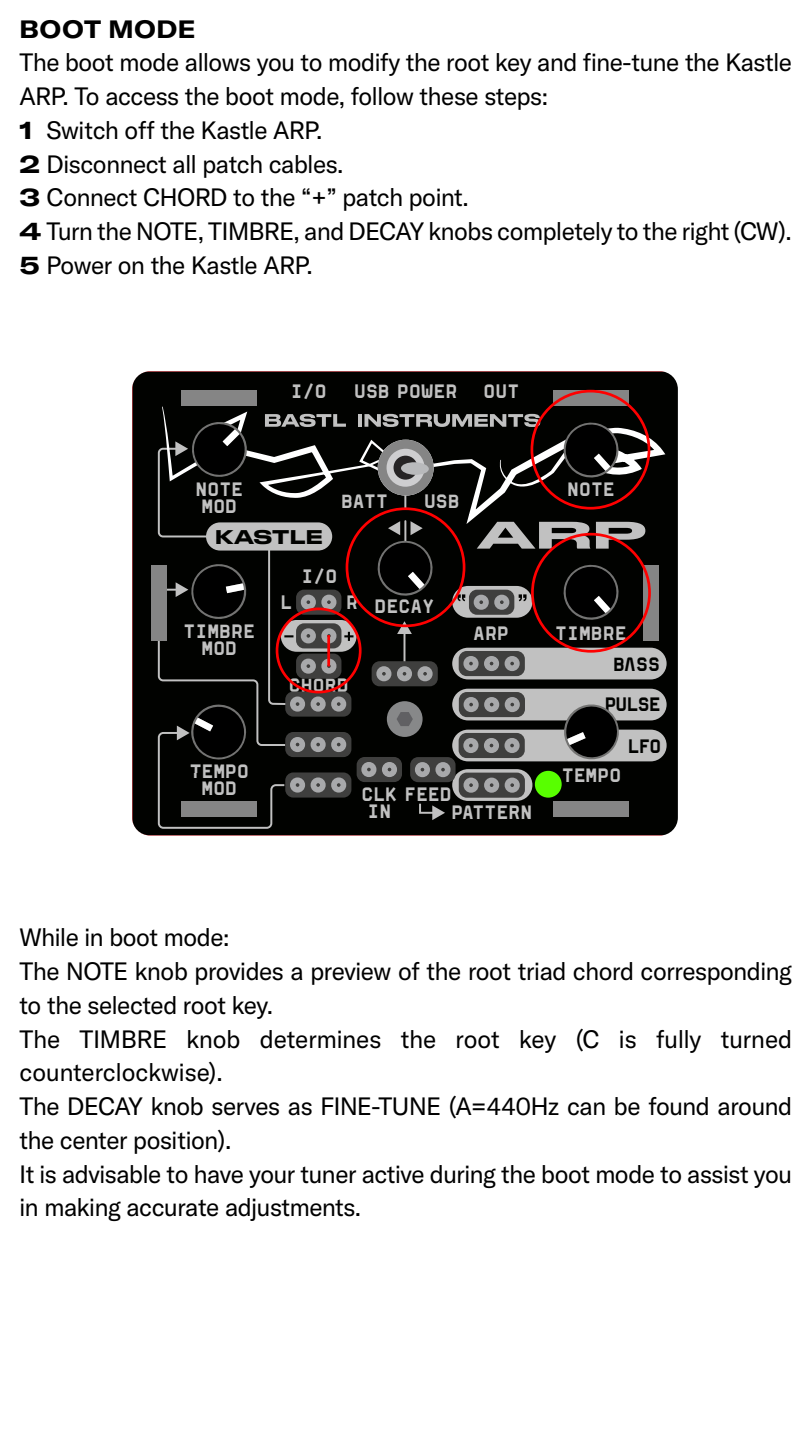
<style>
.page{position:relative;width:810px;height:1440px;background:#fff}
.page>*{position:absolute;margin:0;border:0;box-sizing:border-box;transform-origin:0 0}
.t1{font:24.75px/33.8px "GT America LCG";letter-spacing:-.015em;color:#000}
.t2{font:700 expanded 24.75px "GT America LCG";color:#000}
.t3{font:18.9px/17px "Mono Bastl 2 mm";letter-spacing:-.03em;color:#c1c1c1;text-align:center}
.t4{font:18.9px/41px "Mono Bastl 2 mm";letter-spacing:-.085em;color:#010200;text-align:right}
.t5{font:18.9px "Mono Bastl 2 mm Alt";color:#c1c1c1}
.t6{font:500 18.67px "Druk Wide";letter-spacing:.03em;color:#010200}
.s1{font-family:"GT America LCG Exp Bd"}
.s2{font-family:"Mono Bastl 2 mm Alt"}
</style>
<div class="page">
<div style="left:132px;top:371px;width:546px;height:465px;background:#010200"></div>
<svg style="left:452px;top:769px;width:80px;height:32px"></svg>
<svg style="left:397px;top:621px;width:15px;height:40px"></svg>
<svg style="left:452px;top:586px;width:80px;height:32px"></svg>
<svg style="left:419px;top:804px;width:26px;height:16px"></svg>
<div style="left:452px;top:648px;width:215px;height:31px;background:#c1c1c1;border-radius:16px"></div>
<div style="left:452px;top:689px;width:215px;height:31px;background:#c1c1c1;border-radius:16px"></div>
<div style="left:452px;top:730px;width:215px;height:31px;background:#c1c1c1;border-radius:16px"></div>
<svg style="left:477px;top:524px;width:113px;height:25px;background:#736d6c"></svg>
<svg style="left:596px;top:524px;width:49px;height:25px"></svg>
<div style="left:206px;top:522px;width:126px;height:29px;background:#c1c1c1;border-radius:14px"></div>
<div style="left:535px;top:771px;width:27px;height:27px;background:#58ff00;border-radius:50%"></div>
<svg style="left:162px;top:407px;width:503px;height:117px;background:#23201e"></svg>
<div style="left:378px;top:440px;width:56px;height:56px;background:#858585;border-radius:50%"></div>
<svg style="left:386px;top:448px;width:43px;height:39px"></svg>
<div style="left:151px;top:565px;width:16px;height:76px;background:#858585"></div>
<div style="left:181px;top:390px;width:76px;height:16px;background:#858585"></div>
<svg style="left:553px;top:390px;width:76px;height:16px"></svg>
<div style="left:643px;top:565px;width:16px;height:76px;background:#858585"></div>
<div style="left:553px;top:801px;width:76px;height:16px;background:#858585"></div>
<img style="left:249px;top:419px;width:15px;height:71px">
<svg style="left:157px;top:419px;width:92px;height:119px;background:#202120"></svg>
<img style="left:565px;top:720px;width:71px;height:52px">
<svg style="left:560px;top:704px;width:63px;height:59px"></svg>
<div style="left:372px;top:661px;width:66px;height:25px;background:#3f3f3e;border-radius:8px"></div>
<div style="left:418px;top:666px;width:15px;height:15px;border:6px solid #a8a9ab;border-radius:50%"></div>
<div style="left:376px;top:666px;width:15px;height:15px;border:6px solid #a8a9ab;border-radius:50%"></div>
<div style="left:397px;top:666px;width:15px;height:15px;border:6px solid #a8a9ab;border-radius:50%"></div>
<div style="left:459px;top:651px;width:66px;height:25px;background:#3f3f3e;border-radius:8px"></div>
<div style="left:505px;top:656px;width:15px;height:15px;border:6px solid #a8a9ab;border-radius:50%"></div>
<div style="left:463px;top:656px;width:16px;height:15px;border:6px solid #a8a9ab;border-radius:50%"></div>
<div style="left:484px;top:656px;width:15px;height:15px;border:6px solid #a8a9ab;border-radius:50%"></div>
<div style="left:459px;top:692px;width:66px;height:25px;background:#3f3f3e;border-radius:8px"></div>
<div style="left:505px;top:697px;width:15px;height:15px;border:6px solid #a8a9ab;border-radius:50%"></div>
<div style="left:464px;top:697px;width:15px;height:15px;border:6px solid #a8a9ab;border-radius:50%"></div>
<div style="left:484px;top:697px;width:15px;height:15px;border:6px solid #a8a9ab;border-radius:50%"></div>
<div style="left:459px;top:733px;width:66px;height:25px;background:#3f3f3e;border-radius:8px"></div>
<div style="left:505px;top:738px;width:15px;height:15px;border:6px solid #a8a9ab;border-radius:50%"></div>
<div style="left:463px;top:738px;width:15px;height:15px;border:6px solid #a8a9ab;border-radius:50%"></div>
<div style="left:484px;top:738px;width:15px;height:15px;border:6px solid #a8a9ab;border-radius:50%"></div>
<div style="left:469px;top:590px;width:45px;height:25px;background:#3f3f3e;border-radius:8px"></div>
<div style="left:474px;top:595px;width:15px;height:15px;border:6px solid #a8a9ab;border-radius:50%"></div>
<div style="left:494px;top:595px;width:15px;height:15px;border:6px solid #a8a9ab;border-radius:50%"></div>
<div style="left:410px;top:757px;width:46px;height:25px;background:#3f3f3e;border-radius:8px"></div>
<div style="left:415px;top:762px;width:15px;height:15px;border:6px solid #a8a9ab;border-radius:50%"></div>
<div style="left:435px;top:762px;width:16px;height:15px;border:6px solid #a8a9ab;border-radius:50%"></div>
<div style="left:357px;top:757px;width:45px;height:25px;background:#3f3f3e;border-radius:8px"></div>
<div style="left:361px;top:762px;width:15px;height:15px;border:6px solid #a8a9ab;border-radius:50%"></div>
<div style="left:382px;top:762px;width:15px;height:15px;border:6px solid #a8a9ab;border-radius:50%"></div>
<div style="left:459px;top:773px;width:66px;height:25px;background:#3f3f3e;border-radius:8px"></div>
<div style="left:505px;top:778px;width:15px;height:15px;border:6px solid #a8a9ab;border-radius:50%"></div>
<div style="left:464px;top:778px;width:15px;height:15px;border:6px solid #a8a9ab;border-radius:50%"></div>
<div style="left:484px;top:778px;width:15px;height:15px;border:6px solid #a8a9ab;border-radius:50%"></div>
<div style="left:387px;top:701px;width:36px;height:36px;background:#878889;border-radius:50%"></div>
<svg style="left:397px;top:712px;width:16px;height:14px"></svg>
<svg style="left:561px;top:562px;width:61px;height:61px;background:#121312"></svg>
<svg style="left:561px;top:420px;width:61px;height:61px;background:#242423"></svg>
<svg style="left:375px;top:521px;width:61px;height:78px;background:#171716"></svg>
<svg style="left:157px;top:547px;width:200px;height:283px;background:#211f1e"></svg>
<div style="left:531px;top:390px;width:119px;height:120px;border:3px solid #f00;border-radius:50%"></div>
<div style="left:531px;top:533px;width:120px;height:120px;border:3px solid #f00;border-radius:50%"></div>
<div style="left:346px;top:507px;width:119px;height:120px;border:3px solid #f00;border-radius:50%"></div>
<div style="left:276px;top:608px;width:86px;height:85px;border:3px solid #f00;border-radius:50%"></div>
<hr style="left:327px;top:635px;width:3px;height:31px;background:#f00">
<p class="t2" style="left:20px;top:14px;width:178px">BOOT MODE</p>
<p class="t1" style="left:20px;top:46px;width:774px">The boot mode allows you to modify the root key and fine-tune the Kastle<br>ARP. To access the boot mode, follow these steps:</p>
<p class="t1" style="left:20px;top:113px;width:305px"><span class="s1">1</span> Switch off the Kastle ARP.</p>
<p class="t1" style="left:20px;top:147px;width:326px"><span class="s1">2</span> Disconnect all patch cables.</p>
<p class="t1" style="left:20px;top:181px;width:451px"><span class="s1">3</span> Connect CHORD to the “+” patch point.</p>
<p class="t1" style="left:20px;top:215px;width:774px"><span class="s1">4</span> Turn the NOTE, TIMBRE, and DECAY knobs completely to the right (CW).</p>
<p class="t1" style="left:20px;top:248px;width:295px"><span class="s1">5</span> Power on the Kastle ARP.</p>
<p class="t3" style="left:291px;top:382px;width:38px">I/0</p>
<p class="t3" style="left:354px;top:382px;width:105px">USB POWE<span class="s2">R</span></p>
<p class="t3" style="left:483px;top:382px;width:38px">OUT</p>
<p class="t3" style="left:195px;top:480px;width:50px">NOTE<br>MOD</p>
<p class="t3" style="left:567px;top:480px;width:50px">NOTE</p>
<p class="t3" style="left:341px;top:492px;width:49px">BATT</p>
<p class="t3" style="left:424px;top:492px;width:38px">USB</p>
<p class="t6" style="left:216px;top:521px;width:108px">KASTLE</p>
<p class="t3" style="left:183px;top:622px;width:74px">TIMB<span class="s2">R</span>E<br>MOD</p>
<p class="t3" style="left:189px;top:762px;width:62px">TEMPO<br>MOD</p>
<p class="t3" style="left:301px;top:567px;width:38px">I/0</p>
<p class="t3" style="left:280px;top:593px;width:14px">L</p>
<p class="t5" style="left:346px;top:589px;width:14px">R</p>
<p class="t3" style="left:374px;top:597px;width:62px">DECAY</p>
<p class="t3" style="left:289px;top:676px;width:62px">CHORD</p>
<p class="t3" style="left:473px;top:624px;width:38px">A<span class="s2">R</span>P</p>
<p class="t3" style="left:367px;top:785px;width:87px;text-align:left;text-indent:-6px">CLK FEED<br>IN</p>
<p class="t3" style="left:451px;top:803px;width:83px">PATTERN</p>
<p class="t3" style="left:555px;top:624px;width:74px">TIMB<span class="s2">R</span>E</p>
<p class="t4" style="left:604px;top:643px;width:59px">B<span class="s2">A</span>SS<br>PULSE<br>LFO</p>
<p class="t3" style="left:561px;top:766px;width:62px">TEMPO</p>
<p class="t1" style="left:20px;top:921px;width:212px">While in boot mode:</p>
<p class="t1" style="left:20px;top:955px;width:774px">The NOTE knob provides a preview of the root triad chord corresponding to the selected root key.</p>
<p class="t1" style="left:20px;top:1022px;width:774px">The TIMBRE knob determines the root key (C is fully turned counterclockwise).</p>
<p class="t1" style="left:20px;top:1090px;width:774px">The DECAY knob serves as FINE-TUNE (A=440Hz can be found around the center position).</p>
<p class="t1" style="left:20px;top:1157px;width:774px">It is advisable to have your tuner active during the boot mode to assist you in making accurate adjustments.</p>
</div>
